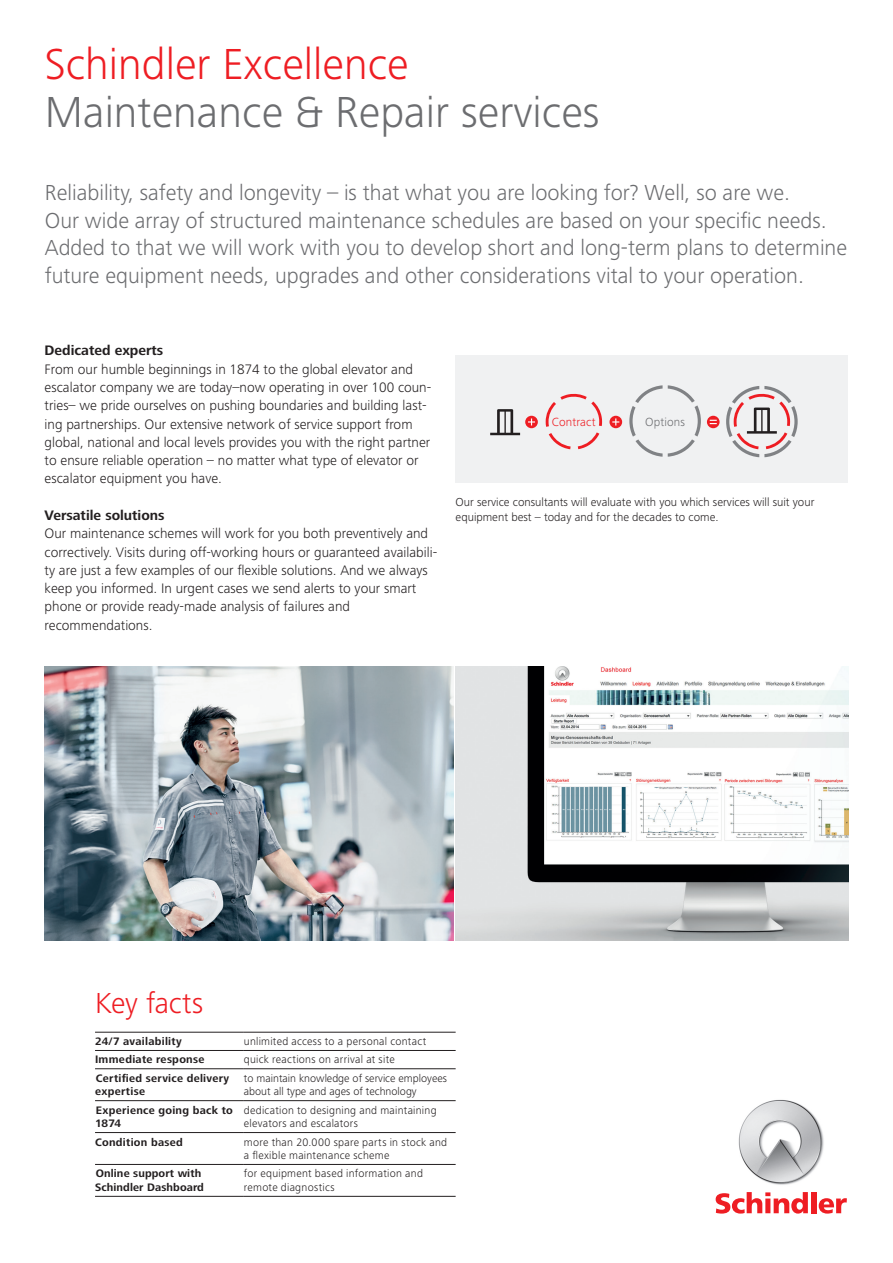
<style>
.page{position:relative;width:893px;height:1263px;background:#fff}
.page>*{position:absolute;margin:0;border:0;box-sizing:border-box;transform-origin:0 0}
.t1{font:300 45px "Frutiger Next LT";color:#6c6d70}
.t2{font:300 45px "Frutiger Next LT";color:#ee1d23}
.t3{font:300 30px "Frutiger Next LT";letter-spacing:-.01em;color:#ee1d23}
.t4{font:300 22.5px/27.8px "Frutiger Next LT";color:#6c6d70}
.t5{font:300 14.25px/18.3px "Frutiger Next LT";color:#231f20}
.t6{font:700 14.25px "Frutiger Next LT";color:#231f20}
.t7{font:300 12.3px "Frutiger Next LT";letter-spacing:.01em;color:#ee1d23}
.t8{font:300 12.3px "Frutiger Next LT";letter-spacing:.01em;color:#6c6d70}
.t9{font:300 12px/14.4px "Frutiger Next LT";color:#231f20}
.t10{font:300 11.25px/13.5px "Frutiger Next LT";letter-spacing:.02em;color:#231f20}
.t11{font:700 11.25px/13.5px "Frutiger Next LT";letter-spacing:.025em;color:#231f20}
.t12{font:300 11.25px/13.5px "Frutiger Next LT";color:#231f20}
</style>
<div class="page">
<img style="left:45px;top:666px;width:408px;height:274px">
<img style="left:456px;top:666px;width:392px;height:274px">
<hr style="left:244px;top:1032px;width:212px;height:1px;background:#231f20">
<hr style="left:244px;top:1050px;width:212px;height:1px;background:#231f20">
<hr style="left:244px;top:1068px;width:212px;height:1px;background:#231f20">
<hr style="left:244px;top:1100px;width:212px;height:1px;background:#231f20">
<hr style="left:244px;top:1132px;width:212px;height:1px;background:#231f20">
<hr style="left:244px;top:1164px;width:212px;height:1px;background:#231f20">
<hr style="left:244px;top:1196px;width:212px;height:1px;background:#231f20">
<hr style="left:95px;top:1032px;width:149px;height:1px;background:#231f20">
<hr style="left:95px;top:1050px;width:149px;height:1px;background:#231f20">
<hr style="left:95px;top:1068px;width:149px;height:1px;background:#231f20">
<hr style="left:95px;top:1100px;width:149px;height:1px;background:#231f20">
<hr style="left:95px;top:1132px;width:149px;height:1px;background:#231f20">
<hr style="left:95px;top:1164px;width:149px;height:1px;background:#231f20">
<hr style="left:95px;top:1196px;width:149px;height:1px;background:#231f20">
<svg style="left:716px;top:1192px;width:92px;height:21px"></svg>
<div style="left:811px;top:1192px;width:5px;height:21px;background:#ee1d23"></div>
<svg style="left:819px;top:1198px;width:28px;height:15px"></svg>
<img style="left:738px;top:1100px;width:86px;height:85px">
<div style="left:456px;top:355px;width:392px;height:128px;background:#f0f1f2"></div>
<svg style="left:490px;top:409px;width:30px;height:26px"></svg>
<svg style="left:525px;top:416px;width:13px;height:12px"></svg>
<svg style="left:528px;top:418px;width:7px;height:7px"></svg>
<svg style="left:609px;top:416px;width:13px;height:12px"></svg>
<svg style="left:612px;top:418px;width:7px;height:7px"></svg>
<svg style="left:707px;top:416px;width:13px;height:12px"></svg>
<svg style="left:710px;top:420px;width:7px;height:4px"></svg>
<svg style="left:629px;top:385px;width:72px;height:72px"></svg>
<svg style="left:546px;top:393px;width:56px;height:56px"></svg>
<svg style="left:726px;top:386px;width:72px;height:71px"></svg>
<h1 class="t2" style="left:45px;top:40px;width:365px">Schindler Excellence</h1>
<h1 class="t1" style="left:45px;top:88px;width:556px">Maintenance &amp; Repair services</h1>
<p class="t4" style="left:45px;top:179px;width:804px">Reliability, safety and longevity – is that what you are looking for? Well, so are we.<br>Our wide array of structured maintenance schedules are based on your specific needs.<br>Added to that we will work with you to develop short and long-term plans to determine future equipment needs, upgrades and other considerations vital to your operation.</p>
<p class="t6" style="left:45px;top:343px;width:120px">Dedicated experts</p>
<p class="t5" style="left:45px;top:360px;width:388px">From our humble beginnings in 1874 to the global elevator and escalator company we are today–now operating in over 100 coun&shy;tries– we pride ourselves on pushing boundaries and building last&shy;ing partnerships. Our extensive network of service support from global, national and local levels provides you with the right partner to ensure reliable operation – no matter what type of elevator or escalator equipment you have.</p>
<p class="t6" style="left:45px;top:507px;width:121px">Versatile solutions</p>
<p class="t5" style="left:45px;top:524px;width:394px">Our maintenance schemes will work for you both preventively and correctively. Visits during off-working hours or guaranteed availabili&shy;ty are just a few examples of our flexible solutions. And we always keep you informed. In urgent cases we send alerts to your smart phone or provide ready-made analysis of failures and recommendations.</p>
<p class="t7" style="left:552px;top:415px;width:45px">Contract</p>
<p class="t8" style="left:645px;top:415px;width:41px">Options</p>
<p class="t9" style="left:456px;top:495px;width:360px">Our service consultants will evaluate with you which services will suit your equipment best – today and for the decades to come.</p>
<h2 class="t3" style="left:95px;top:987px;width:110px">Key facts</h2>
<p class="t11" style="left:95px;top:1035px;width:88px">24/7 availability</p>
<p class="t10" style="left:244px;top:1035px;width:184px">unlimited access to a personal contact</p>
<p class="t11" style="left:95px;top:1053px;width:111px">Immediate response</p>
<p class="t10" style="left:244px;top:1053px;width:152px">quick reactions on arrival at site</p>
<p class="t11" style="left:95px;top:1071px;width:136px">Certified service delivery expertise</p>
<p class="t12" style="left:244px;top:1071px;width:205px">to maintain knowledge of service employees about all type and ages of technology</p>
<p class="t11" style="left:95px;top:1103px;width:139px">Experience going back to<br>1874</p>
<p class="t10" style="left:244px;top:1103px;width:194px">dedication to designing and maintaining elevators and escalators</p>
<p class="t11" style="left:95px;top:1135px;width:89px">Condition based</p>
<p class="t10" style="left:244px;top:1135px;width:205px">more than 20.000 spare parts in stock and a flexible maintenance scheme</p>
<p class="t11" style="left:95px;top:1167px;width:110px">Online support with<br>Schindler Dashboard</p>
<p class="t10" style="left:244px;top:1167px;width:181px">for equipment based information and remote diagnostics</p>
</div>
